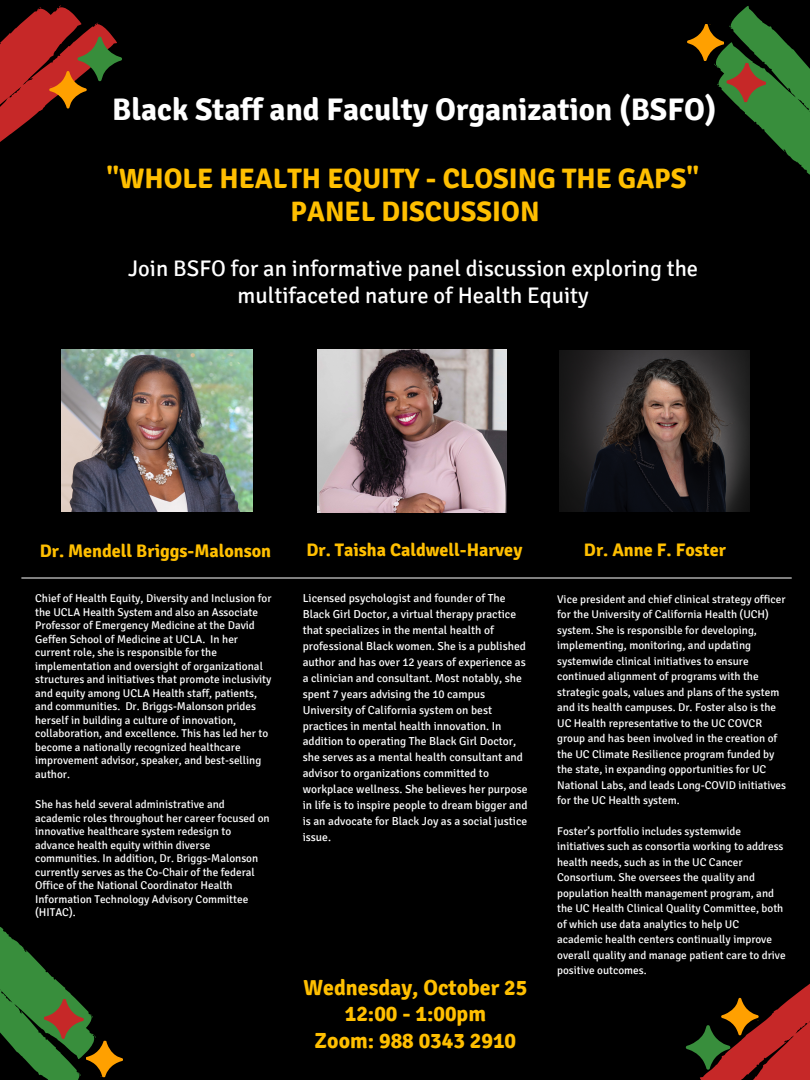
<style>
.page{position:relative;width:810px;height:1080px;background:#000}
.page>*{position:absolute;margin:0;border:0;box-sizing:border-box;transform-origin:0 0}
.t1{font:700 31.25px "Signika";color:#fff}
.t2{font:700 28.12px/33.8px "Signika";color:#ffbf00}
.t3{font:22.5px/27px "Signika";color:#fff;text-align:center}
.t4{font:700 21.88px/26.2px "Signika";color:#ffbf00;text-align:center}
.t5{font:700 18.12px "Signika";color:#ffbf00}
.t6{font:11.56px/15.9px "Signika";color:#fff}
.t7{font:11.25px/15.5px "Signika";color:#fff}
</style>
<div class="page">
<hr style="left:22px;top:578px;width:769px;height:1px;background:#fff">
<svg style="left:0;top:5px;width:122px;height:137px"></svg>
<svg style="left:687px;top:6px;width:123px;height:169px"></svg>
<svg style="left:686px;top:983px;width:124px;height:97px"></svg>
<svg style="left:0;top:927px;width:123px;height:153px"></svg>
<img style="left:62px;top:349px;width:190px;height:162px">
<img style="left:560px;top:350px;width:189px;height:161px">
<img style="left:318px;top:349px;width:188px;height:163px">
<h1 class="t1" style="left:112px;top:91px;width:606px">Black Staff and Faculty Organization (BSFO)</h1>
<h2 class="t2" style="left:291px;top:162px;width:410px;text-indent:-184px">"WHOLE HEALTH EQUITY - CLOSING THE GAPS"<br>PANEL DISCUSSION</h2>
<h3 class="t3" style="left:128px;top:255px;width:572px">Join BSFO for an informative panel discussion exploring the multifaceted nature of Health Equity</h3>
<h3 class="t5" style="left:306px;top:539px;width:217px">Dr. Taisha Caldwell-Harvey</h3>
<h3 class="t5" style="left:40px;top:540px;width:233px">Dr. Mendell Briggs-Malonson</h3>
<h3 class="t5" style="left:584px;top:539px;width:143px">Dr. Anne F. Foster</h3>
<p class="t7" style="left:35px;top:592px;width:238px;line-height:13.5px">Chief of Health Equity, Diversity and Inclusion for the UCLA Health System and also an Associate Professor of Emergency Medicine at the David Geffen School of Medicine at UCLA. In her current role, she is responsible for the implementation and oversight of organizational structures and initiatives that promote inclusivity and equity among UCLA Health staff, patients, and communities. Dr. Briggs-Malonson prides herself in building a culture of innovation, collaboration, and excellence. This has led her to become a nationally recognized healthcare improvement advisor, speaker, and best-selling author.</p>
<p class="t7" style="left:35px;top:798px;width:236px;line-height:13.5px">She has held several administrative and academic roles throughout her career focused on innovative healthcare system redesign to advance health equity within diverse communities. In addition, Dr. Briggs-Malonson currently serves as the Co-Chair of the federal Office of the National Coordinator Health Information Technology Advisory Committee (HITAC).</p>
<p class="t6" style="left:303px;top:591px;width:226px">Licensed psychologist and founder of The Black Girl Doctor, a virtual therapy practice that specializes in the mental health of professional Black women. She is a published author and has over 12 years of experience as a clinician and consultant. Most notably, she spent 7 years advising the 10 campus University of California system on best practices in mental health innovation. In addition to operating The Black Girl Doctor, she serves as a mental health consultant and advisor to organizations committed to workplace wellness. She believes her purpose in life is to inspire people to dream bigger and is an advocate for Black Joy as a social justice issue.</p>
<h3 class="t4" style="left:303px;top:975px;width:225px">Wednesday, October 25<br>12:00 - 1:00pm<br>Zoom: 988 0343 2910</h3>
<p class="t7" style="left:557px;top:592px;width:230px">Vice president and chief clinical strategy officer for the University of California Health (UCH) system. She is responsible for developing, implementing, monitoring, and updating systemwide clinical initiatives to ensure continued alignment of programs with the strategic goals, values and plans of the system and its health campuses. Dr. Foster also is the UC Health representative to the UC COVCR group and has been involved in the creation of the UC Climate Resilience program funded by the state, in expanding opportunities for UC National Labs, and leads Long-COVID initiatives for the UC Health system.</p>
<p class="t7" style="left:557px;top:824px;width:230px">Foster’s portfolio includes systemwide initiatives such as consortia working to address health needs, such as in the UC Cancer Consortium. She oversees the quality and population health management program, and the UC Health Clinical Quality Committee, both of which use data analytics to help UC academic health centers continually improve overall quality and manage patient care to drive positive outcomes.</p>
</div>
